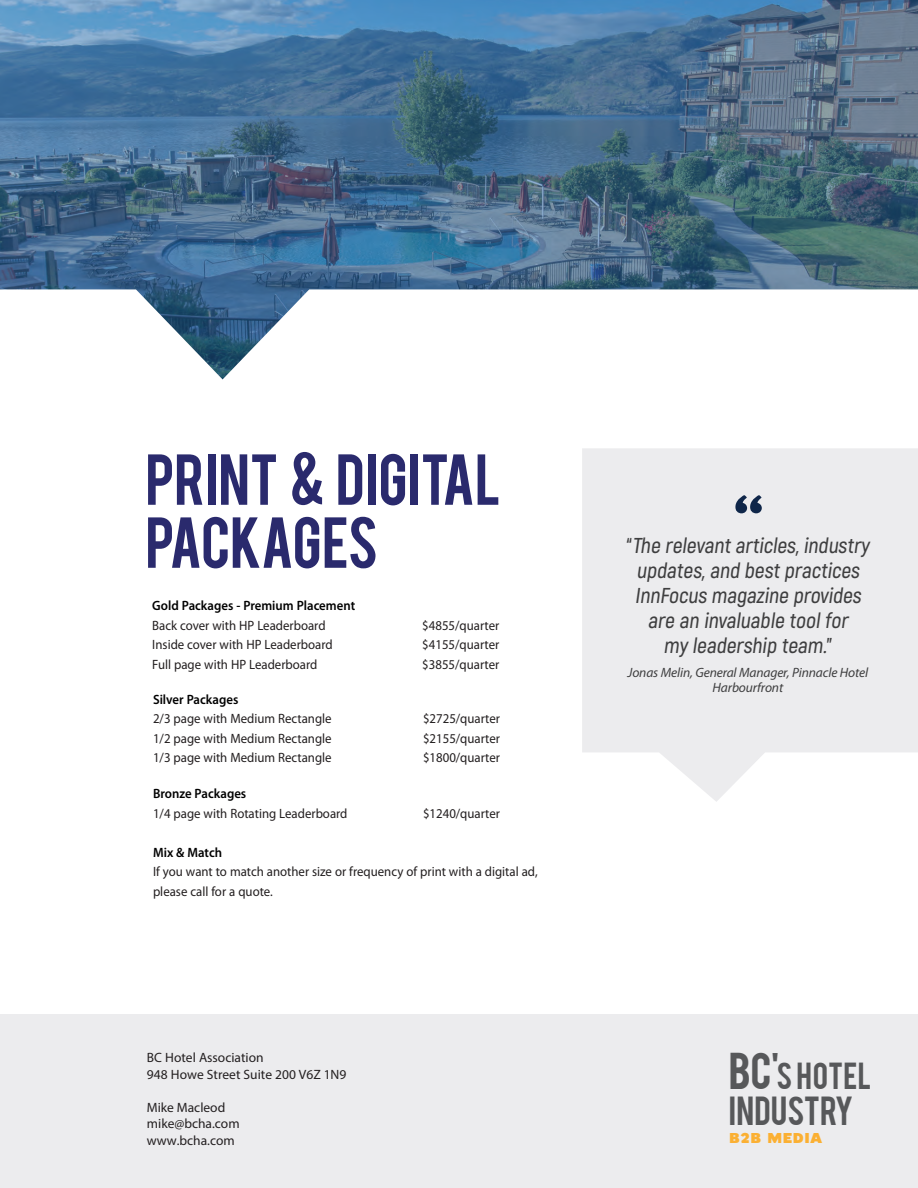
<style>
.page{position:relative;width:918px;height:1188px;background:#fff}
.page>*{position:absolute;margin:0;border:0;box-sizing:border-box;transform-origin:0 0}
.t1{font:900 88.5px "Gordon";color:#0f2649}
.Body_text{font:56.55px/63px "Bebas";letter-spacing:-.005em;color:#2a2a6d}
.Body_text-2{font:31.95px "Bebas";color:#57585a}
.Body_text-3{font:29.7px "Bebas";letter-spacing:.01em;color:#57585a}
.t2{font:600 21.6px/24.9px "Akrobat";color:#3e3e3f;text-align:center}
.t3{font:900 19.95px "Gordon";color:#fbb033}
.body{font:13.5px/19.5px "Myriad Pro";color:#231f20;scale:.95 1}
.body-2{font:13.5px/16.5px "Myriad Pro";color:#231f20}
.body-3{font:600 13.5px "Myriad Pro";color:#000;scale:.95 1}
.body-4{font:italic 13.5px/14.7px "Myriad Pro";letter-spacing:-.01em;color:#3e3e3f;text-align:center}
.s1{font-size:40.65px}
</style>
<div class="page">
<svg style="left:0;top:0;width:918px;height:289px;background:#497090"></svg>
<svg style="left:0;top:289px;width:918px;height:91px"></svg>
<div style="left:0;top:1014px;width:918px;height:174px;background:#ececee"></div>
<svg style="left:582px;top:448px;width:336px;height:354px;background:#eeeef0"></svg>
<p class="Body_text" style="left:145px;top:444px;width:357px">PRINT &amp; DIGITAL<br>PACKAGES</p>
<p class="body-3" style="left:152px;top:598px;width:215px">Gold Packages - Premium Placement</p>
<p class="body" style="left:152px;top:616px;width:184px">Back cover with HP Leaderboard</p>
<p class="body" style="left:422px;top:616px;width:83px">$4855/quarter</p>
<p class="body" style="left:152px;top:635px;width:191px">Inside cover with HP Leaderboard</p>
<p class="body" style="left:422px;top:635px;width:83px">$4155/quarter</p>
<p class="body" style="left:152px;top:655px;width:175px">Full page with HP Leaderboard</p>
<p class="body" style="left:422px;top:655px;width:83px">$3855/quarter</p>
<p class="body-3" style="left:153px;top:692px;width:91px">Silver Packages</p>
<p class="body" style="left:153px;top:709px;width:190px">2/3 page with Medium Rectangle</p>
<p class="body" style="left:423px;top:709px;width:83px">$2725/quarter</p>
<p class="body" style="left:153px;top:729px;width:190px">1/2 page with Medium Rectangle</p>
<p class="body" style="left:423px;top:729px;width:83px">$2155/quarter</p>
<p class="body" style="left:153px;top:748px;width:190px">1/3 page with Medium Rectangle</p>
<p class="body" style="left:423px;top:748px;width:83px">$1800/quarter</p>
<p class="body-3" style="left:153px;top:786px;width:100px">Bronze Packages</p>
<p class="body" style="left:153px;top:804px;width:206px">1/4 page with Rotating Leaderboard</p>
<p class="body" style="left:423px;top:804px;width:83px">$1240/quarter</p>
<p class="body-3" style="left:153px;top:845px;width:74px">Mix &amp; Match</p>
<p class="body" style="left:153px;top:862px;width:406px">If you want to match another size or frequency of print with a digital ad, please call for a quote.</p>
<p class="body-2" style="left:147px;top:1049px;width:201px">BC Hotel Association<br>948 Howe Street Suite 200 V6Z 1N9</p>
<p class="body-2" style="left:147px;top:1099px;width:94px">Mike Macleod mike@bcha.com www.bcha.com</p>
<p class="t1" style="left:731px;top:479px;width:35px">“</p>
<p class="t2" style="left:627px;top:533px;width:248px">“ The relevantarticles,industry updates,and bestpractices<br>InnFocus magazine provides are an invaluable toolfor<br>my leadership team.”</p>
<p class="body-4" style="left:628px;top:665px;width:242px">Jonas Melin, General Manager, Pinnacle Hotel<br>Harbourfront</p>
<p class="Body_text-3" style="left:729px;top:1054px;width:144px"><span class="s1">BC'</span>S HOTEL</p>
<p class="Body_text-2" style="left:729px;top:1088px;width:126px">INDUSTRY</p>
<p class="t3" style="left:729px;top:1128px;width:95px">b2b media</p>
</div>
